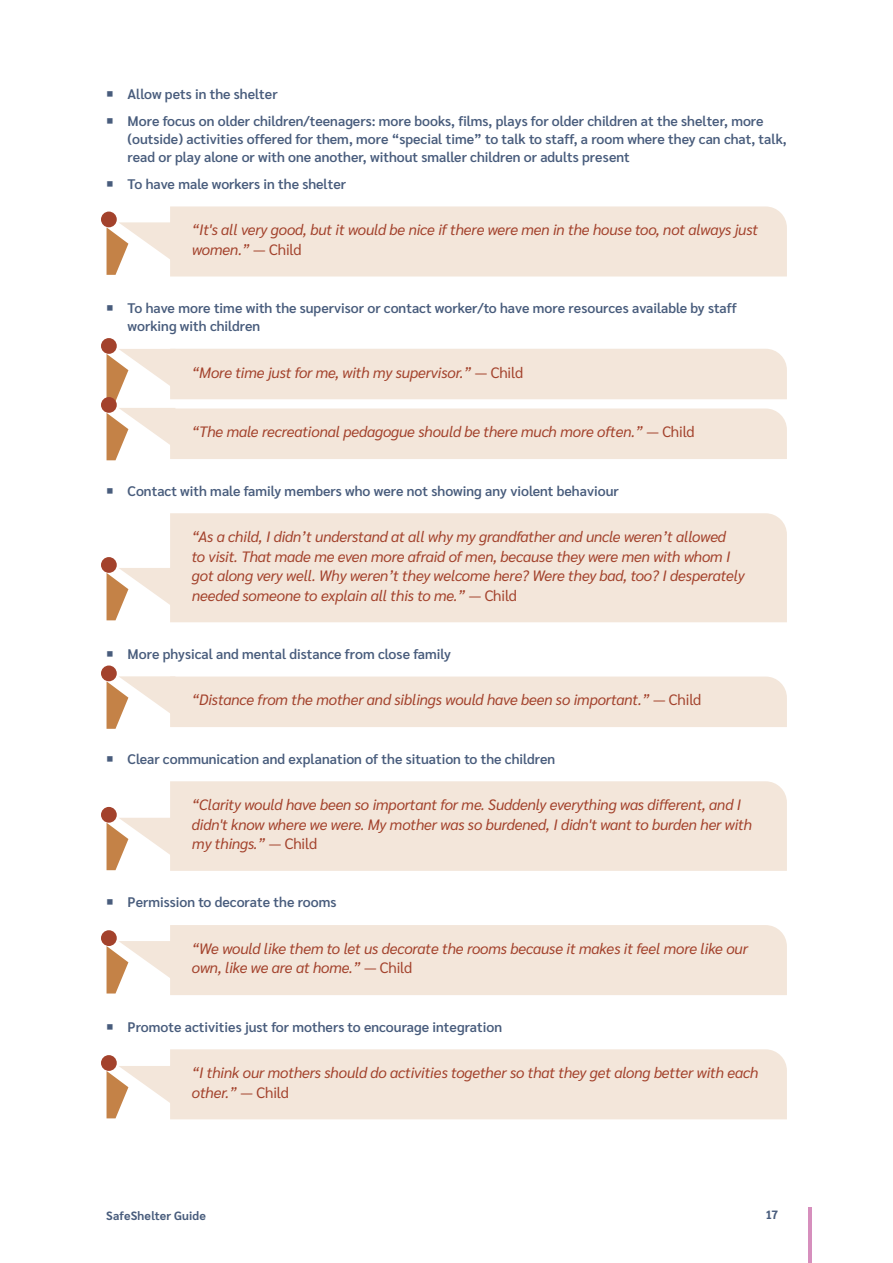
<style>
.page{position:relative;width:893px;height:1263px;background:#fff}
.page>*{position:absolute;margin:0;border:0;box-sizing:border-box;transform-origin:0 0}
.t1{font:italic 15px/19.5px "Sarabun";letter-spacing:-.01em;color:#a3422c}
.t2{font:600 13.8px/18px "Sarabun";color:#485c7c}
.t3{font:700 12px "Sarabun";letter-spacing:.015em;color:#485c7c}
.s1{font-style:normal}
</style>
<div class="page">
<hr style="left:808px;top:1207px;width:4px;height:56px;background:#d68fbd">
<div style="left:170px;top:513px;width:617px;height:109px;background:#f3e6da"></div>
<div style="left:170px;top:781px;width:617px;height:90px;background:#f3e6da"></div>
<div style="left:101px;top:212px;width:16px;height:15px;background:#a3422c;border-radius:50%"></div>
<svg style="left:107px;top:206px;width:680px;height:70px;background:#f2e5d9"></svg>
<div style="left:101px;top:338px;width:16px;height:16px;background:#a3422c;border-radius:50%"></div>
<svg style="left:107px;top:349px;width:680px;height:51px;background:#f2e5d8"></svg>
<div style="left:101px;top:397px;width:16px;height:16px;background:#a3422c;border-radius:50%"></div>
<svg style="left:107px;top:408px;width:680px;height:52px;background:#f2e5d9"></svg>
<div style="left:101px;top:557px;width:16px;height:16px;background:#a3422c;border-radius:50%"></div>
<svg style="left:107px;top:568px;width:68px;height:52px"></svg>
<div style="left:101px;top:665px;width:16px;height:16px;background:#a3422c;border-radius:50%"></div>
<svg style="left:107px;top:676px;width:680px;height:53px;background:#f3e6da"></svg>
<div style="left:101px;top:807px;width:16px;height:16px;background:#a3422c;border-radius:50%"></div>
<svg style="left:107px;top:818px;width:68px;height:52px"></svg>
<div style="left:101px;top:930px;width:16px;height:16px;background:#a3422c;border-radius:50%"></div>
<svg style="left:107px;top:925px;width:680px;height:70px;background:#f2e5d9"></svg>
<div style="left:101px;top:1055px;width:16px;height:16px;background:#a3422c;border-radius:50%"></div>
<svg style="left:107px;top:1049px;width:680px;height:70px;background:#f2e5d9"></svg>
<p class="t2" style="left:106px;top:85px;width:173px">○ Allow pets in the shelter</p>
<p class="t2" style="left:128px;top:112px;width:661px;text-indent:-21px">○ More focus on older children/teenagers: more books, films, plays for older children at the shelter, more (outside) activities offered for them, more “special time” to talk to staff, a room where they can chat, talk, read or play alone or with one another, without smaller children or adults present</p>
<p class="t2" style="left:106px;top:175px;width:241px">○ To have male workers in the shelter</p>
<p class="t1" style="left:191px;top:220px;width:568px">“It's all very good, but it would be nice if there were men in the house too, not always just women.” <span class="s1">— Child</span></p>
<p class="t2" style="left:128px;top:299px;width:611px;text-indent:-21px">○ To have more time with the supervisor or contact worker/to have more resources available by staff working with children</p>
<p class="t1" style="left:191px;top:363px;width:333px">“More time just for me, with my supervisor.” <span class="s1">— Child</span></p>
<p class="t1" style="left:191px;top:422px;width:505px">“The male recreational pedagogue should be there much more often.” <span class="s1">— Child</span></p>
<p class="t2" style="left:106px;top:482px;width:514px">○ Contact with male family members who were not showing any violent behaviour</p>
<p class="t1" style="left:191px;top:527px;width:555px">“As a child, I didn’t understand at all why my grandfather and uncle weren’t allowed<br>to visit. That made me even more afraid of men, because they were men with whom I got along very well. Why weren’t they welcome here? Were they bad, too? I desperately needed someone to explain all this to me.” <span class="s1">— Child</span></p>
<p class="t2" style="left:106px;top:645px;width:346px">○ More physical and mental distance from close family</p>
<p class="t1" style="left:191px;top:690px;width:512px">“Distance from the mother and siblings would have been so important.” <span class="s1">— Child</span></p>
<p class="t2" style="left:106px;top:750px;width:450px">○ Clear communication and explanation of the situation to the children</p>
<p class="t1" style="left:191px;top:795px;width:562px">“Clarity would have been so important for me. Suddenly everything was different, and I didn't know where we were. My mother was so burdened, I didn't want to burden her with my things.” <span class="s1">— Child</span></p>
<p class="t2" style="left:106px;top:893px;width:232px">○ Permission to decorate the rooms</p>
<p class="t1" style="left:191px;top:939px;width:558px">“We would like them to let us decorate the rooms because it makes it feel more like our own, like we are at home.” <span class="s1">— Child</span></p>
<p class="t2" style="left:106px;top:1018px;width:397px">○ Promote activities just for mothers to encourage integration</p>
<p class="t1" style="left:191px;top:1063px;width:568px">“I think our mothers should do activities together so that they get along better with each other.” <span class="s1">— Child</span></p>
<p class="t3" style="left:106px;top:1208px;width:101px">SafeShelter Guide</p>
<p class="t3" style="left:765px;top:1208px;width:14px">17</p>
</div>
